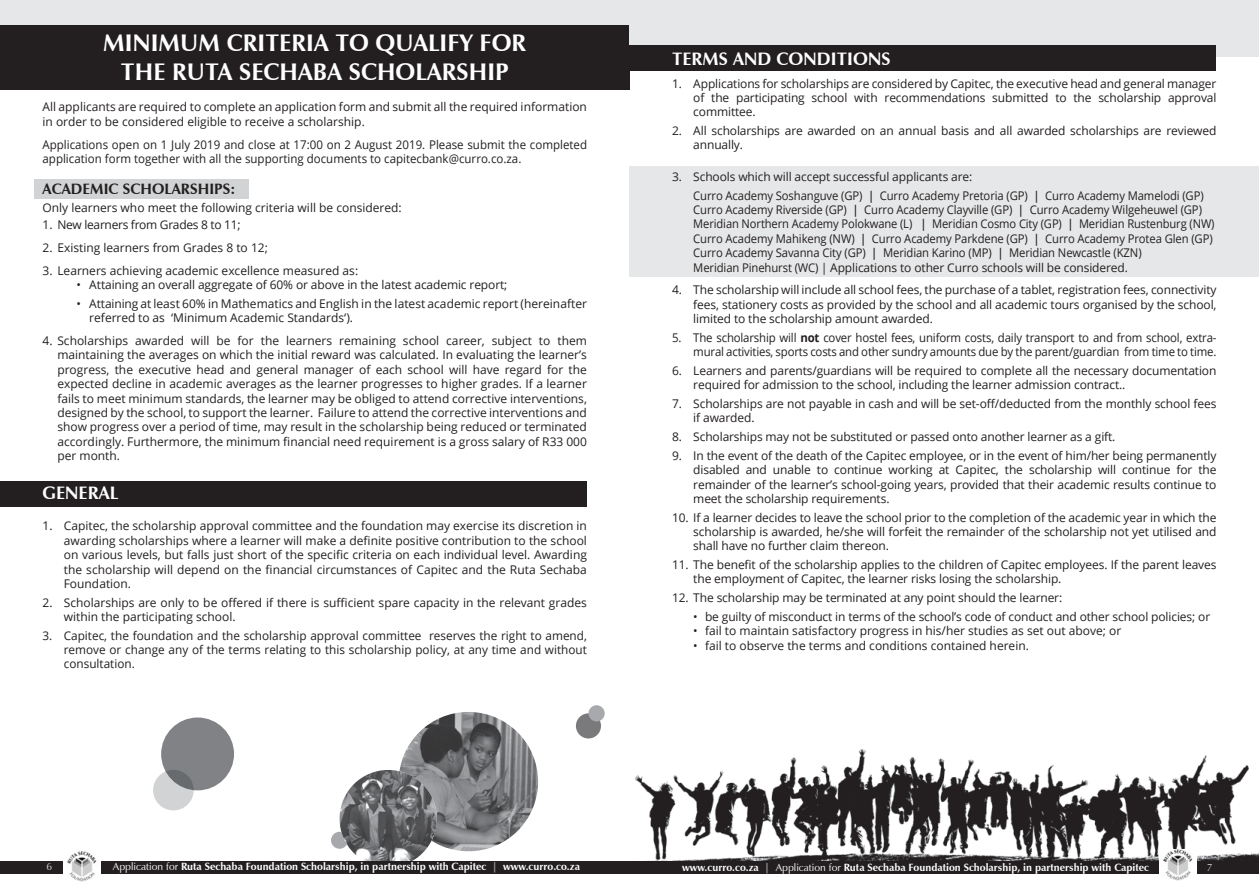
<style>
.page{position:relative;width:1259px;height:893px;background:#fff}
.page>*{position:absolute;margin:0;border:0;box-sizing:border-box;transform-origin:0 0}
.t1{font:700 24px/28.8px "Zapf Humanist 601 BT";letter-spacing:.005em;color:#fff;text-align:center}
.t2{font:700 18px "Zapf Humanist 601 BT";letter-spacing:.005em;color:#fff}
.t3{font:700 15px "Zapf Humanist 601 BT";letter-spacing:.005em;color:#231f20}
.t4{font:12px/14.4px "Open Sans";letter-spacing:-.01em;color:#231f20}
.t5{font:12px/14.4px "Open Sans";letter-spacing:-.01em;color:#231f20;scale:.94 1}
.t6{font:12px/14.4px "Open Sans";letter-spacing:-.01em;color:#231f20;text-align:right;scale:.95 1}
.t7{font:12px/14.4px "Open Sans";letter-spacing:-.01em;color:#231f20;scale:.96 1}
.t8{font:700 10.5px "Zapf Humanist 601 BT";color:#fff}
.t9{font:10.5px "Zapf Humanist 601 BT";color:#d1d3d4}
.s1{font-weight:600}
.s2{font-weight:700}
.s3{font-weight:400}
.s4{color:#a7a9ac}
</style>
<div class="page">
<img style="left:635px;top:749px;width:624px;height:112px">
<div style="left:0;top:481px;width:587px;height:26px;background:#231f20"></div>
<div style="left:0;top:0;width:651px;height:40px;background:#e6e7e8"></div>
<div style="left:0;top:26px;width:629px;height:64px;background:#231f20"></div>
<div style="left:34px;top:180px;width:214px;height:19px;background:#d1d3d4"></div>
<div style="left:576px;top:713px;width:25px;height:25px;background:#7a797b;border-radius:50%"></div>
<div style="left:331px;top:832px;width:17px;height:17px;background:#a7a9ac;border-radius:50%"></div>
<div style="left:588px;top:705px;width:17px;height:16px;background:#a7a9ac;border-radius:50%"></div>
<div style="left:153px;top:770px;width:41px;height:40px;background:#d1d3d4;border-radius:50%"></div>
<div style="left:161px;top:717px;width:73px;height:73px;background:#808285;border-radius:50%"></div>
<img style="left:399px;top:712px;width:139px;height:139px;border-radius:70px">
<img style="left:339px;top:770px;width:98px;height:97px;border-radius:49px">
<div style="left:629px;top:166px;width:630px;height:111px;background:#e6e7e8"></div>
<div style="left:629px;top:0;width:630px;height:57px;background:#e6e7e8"></div>
<div style="left:629px;top:46px;width:587px;height:25px;background:#231f20"></div>
<div style="left:608px;top:861px;width:651px;height:13px;background:#231f20"></div>
<div style="left:1159px;top:849px;width:37px;height:31px;background:#fff"></div>
<img style="left:1163px;top:849px;width:30px;height:31px">
<div style="left:0;top:861px;width:651px;height:13px;background:#231f20"></div>
<div style="left:64px;top:850px;width:37px;height:31px;background:#fff"></div>
<img style="left:67px;top:851px;width:30px;height:30px">
<h1 class="t1" style="left:103px;top:29px;width:424px">MINIMUM CRITERIA TO QUALIFY FOR<br>THE RUTA SECHABA SCHOLARSHIP</h1>
<p class="t4" style="left:43px;top:99px;width:546px">All applicants are required to complete an application form and submit all the required information in order to be considered eligible to receive a scholarship.</p>
<p class="t7" style="left:43px;top:137px;width:569px">Applications open on 1 July 2019 and close at 17:00 on 2 August 2019. Please submit the completed application form together with all the supporting documents to capitecbank@curro.co.za.</p>
<p class="t3" style="left:43px;top:179px;width:194px">ACADEMIC SCHOLARSHIPS:</p>
<p class="t4" style="left:43px;top:200px;width:361px">Only learners who meet the following criteria will be considered:</p>
<p class="t4" style="left:43px;top:217px;width:199px">1. New learners from Grades 8 to 11;</p>
<p class="t4" style="left:43px;top:240px;width:227px">2. Existing learners from Grades 8 to 12;</p>
<p class="t4" style="left:43px;top:263px;width:317px">3. Learners achieving academic excellence measured as:</p>
<p class="t4" style="left:77px;top:277px;width:432px">• Attaining an overall aggregate of 60% or above in the latest academic report;</p>
<p class="t4" style="left:89px;top:296px;width:499px;text-indent:-13px">• Attaining at least 60% in Mathematics and English in the latest academic report (hereinafter referred to as ‘Minimum Academic Standards‘).</p>
<p class="t4" style="left:57px;top:333px;width:531px;text-align:justify;text-indent:-15px">4. Scholarships awarded will be for the learners remaining school career, subject to them maintaining the averages on which the initial reward was calculated. In evaluating the learner’s progress, the executive head and general manager of each school will have regard for the expected decline in academic averages as the learner progresses to higher grades. If a learner fails to meet minimum standards, the learner may be obliged to attend corrective interventions, designed by the school, to support the learner. Failure to attend the corrective interventions and show progress over a period of time, may result in the scholarship being reduced or terminated accordingly. Furthermore, the minimum financial need requirement is a gross salary of R33 000 per month.</p>
<h2 class="t2" style="left:43px;top:482px;width:77px">GENERAL</h2>
<p class="t4" style="left:64px;top:518px;width:525px;text-align:justify;text-indent:-21px">1. Capitec, the scholarship approval committee and the foundation may exercise its discretion in awarding scholarships where a learner will make a definite positive contribution to the school on various levels, but falls just short of the specific criteria on each individual level. Awarding the scholarship will depend on the financial circumstances of Capitec and the Ruta Sechaba Foundation.</p>
<p class="t4" style="left:64px;top:595px;width:524px;text-indent:-21px">2. Scholarships are only to be offered if there is sufficient spare capacity in the relevant grades within the participating school.</p>
<p class="t4" style="left:64px;top:628px;width:525px;text-align:justify;text-indent:-21px">3. Capitec, the foundation and the scholarship approval committee reserves the right to amend, remove or change any of the terms relating to this scholarship policy, at any time and without consultation.</p>
<h2 class="t2" style="left:672px;top:47px;width:220px">TERMS AND CONDITIONS</h2>
<p class="t4" style="left:693px;top:76px;width:525px;text-align:justify;text-indent:-21px">1. Applications for scholarships are considered by Capitec, the executive head and general manager of the participating school with recommendations submitted to the scholarship approval committee.</p>
<p class="t4" style="left:693px;top:123px;width:524px;text-indent:-21px">2. All scholarships are awarded on an annual basis and all awarded scholarships are reviewed annually.</p>
<p class="t4" style="left:693px;top:167px;width:512px;line-height:18.6px;text-indent:-21px">3. Schools which will accept successful applicants are:<br>Curro Academy Soshanguve (GP) <span class="s1">|</span> Curro Academy Pretoria (GP) <span class="s1">|</span> Curro Academy Mamelodi (GP)</p>
<p class="t5" style="left:693px;top:202px;width:556px">Curro Academy Riverside (GP) <span class="s1">|</span> Curro Academy Clayville (GP) <span class="s1">|</span> Curro Academy Wilgeheuwel (GP)<br>Meridian Northern Academy Polokwane (L) <span class="s1">|</span> Meridian Cosmo City (GP) <span class="s1">|</span> Meridian Rustenburg (NW)<br>Curro Academy Mahikeng (NW) <span class="s1">|</span> Curro Academy Parkdene (GP) <span class="s1">|</span> Curro Academy Protea Glen (GP)<br>Curro Academy Savanna City (GP) <span class="s1">|</span> Meridian Karino (MP) <span class="s1">|</span> Meridian Newcastle (KZN)<br>Meridian Pinehurst (WC) | Applications to other Curro schools will be considered.</p>
<p class="t4" style="left:693px;top:283px;width:525px;text-align:justify;text-indent:-21px">4. The scholarship will include all school fees, the purchase of a tablet, registration fees, connectivity fees, stationery costs as provided by the school and all academic tours organised by the school, limited to the scholarship amount awarded.</p>
<p class="t6" style="left:672px;top:330px;width:574px">5. The scholarship will <span class="s2">not</span> cover hostel fees, uniform costs, daily transport to and from school, extra&shy;mural activities, sports costs and other sundry amounts due by the parent/guardian from time to time.</p>
<p class="t4" style="left:693px;top:363px;width:524px;text-indent:-21px">6. Learners and parents/guardians will be required to complete all the necessary documentation required for admission to the school, including the learner admission contract..</p>
<p class="t4" style="left:693px;top:396px;width:525px;text-indent:-21px">7. Scholarships are not payable in cash and will be set-off/deducted from the monthly school fees if awarded.</p>
<p class="t4" style="left:672px;top:429px;width:445px">8. Scholarships may not be substituted or passed onto another learner as a gift.</p>
<p class="t4" style="left:693px;top:448px;width:525px;text-align:justify;text-indent:-21px">9. In the event of the death of the Capitec employee, or in the event of him/her being permanently disabled and unable to continue working at Capitec, the scholarship will continue for the remainder of the learner’s school-going years, provided that their academic results continue to meet the scholarship requirements.</p>
<p class="t4" style="left:693px;top:510px;width:525px;text-align:justify;text-indent:-21px">10. If a learner decides to leave the school prior to the completion of the academic year in which the scholarship is awarded, he/she will forfeit the remainder of the scholarship not yet utilised and shall have no further claim thereon.</p>
<p class="t4" style="left:693px;top:557px;width:525px;text-indent:-21px">11. The benefit of the scholarship applies to the children of Capitec employees. If the parent leaves the employment of Capitec, the learner risks losing the scholarship.</p>
<p class="t4" style="left:672px;top:590px;width:392px">12. The scholarship may be terminated at any point should the learner:</p>
<p class="t4" style="left:693px;top:609px;width:519px">• be guilty of misconduct in terms of the school’s code of conduct and other school policies; or</p>
<p class="t4" style="left:693px;top:623px;width:430px">• fail to maintain satisfactory progress in his/her studies as set out above; or</p>
<p class="t4" style="left:693px;top:638px;width:337px">• fail to observe the terms and conditions contained herein.</p>
<p class="t9" style="left:46px;top:860px;width:7px">6</p>
<p class="t8" style="left:113px;top:860px;width:468px"><span class="s3">Application for</span> Ruta Sechaba Foundation Scholarship, in partnership with Capitec <span class="s4">|</span> www.curro.co.za</p>
<p class="t8" style="left:682px;top:861px;width:469px">www.curro.co.za <span class="s4">|</span> <span class="s3">Application for</span> Ruta Sechaba Foundation Scholarship, in partnership with Capitec</p>
<p class="t9" style="left:1206px;top:861px;width:7px">7</p>
</div>
